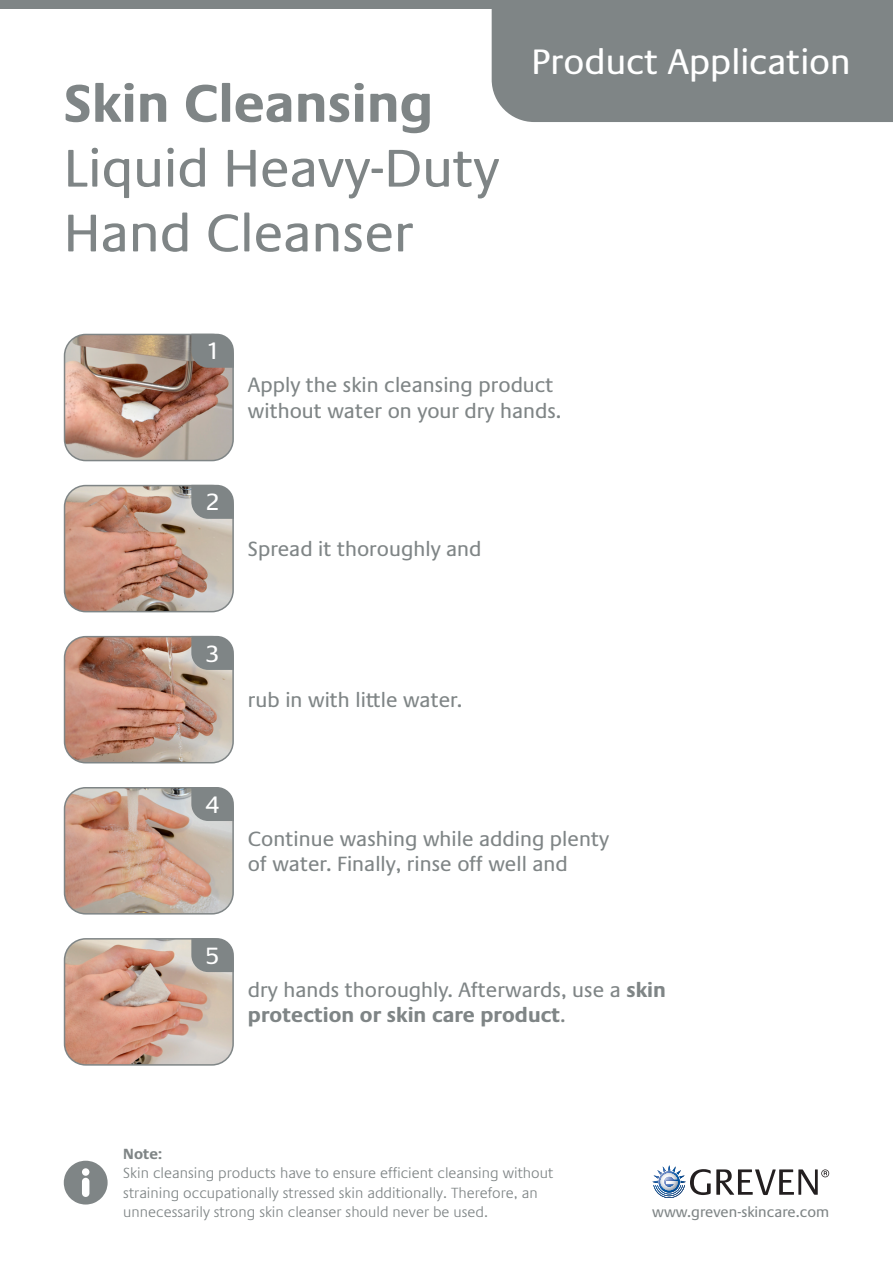
<style>
.page{position:relative;width:893px;height:1263px;background:#fff}
.page>*{position:absolute;margin:0;border:0;box-sizing:border-box;transform-origin:0 0}
.t1{font:54px/64.8px "Praxis LT Pro";color:#7f8586}
.t2{font:700 54px "Praxis LT Pro";color:#7f8586}
.t3{font:36px "Praxis LT Pro";color:#fff}
.t4{font:24px "Praxis LT Pro";color:#fff}
.t5{font:21px/25.2px "Praxis LT Pro";color:#7f8586}
.t6{font:300 15px/19.5px "Praxis LT Pro";color:#7f8586}
.t7{font:15px "Praxis LT Pro";color:#7f8586}
.t8{font:700 15px "Praxis LT Pro";color:#7f8586}
.s1{font-weight:700}
</style>
<div class="page">
<img style="left:65px;top:334px;width:166px;height:127px">
<div style="left:64px;top:334px;width:170px;height:127px;border:2px solid #7f8586;border-radius:21px"></div>
<svg style="left:191px;top:334px;width:43px;height:34px"></svg>
<img style="left:65px;top:486px;width:166px;height:126px">
<div style="left:64px;top:485px;width:170px;height:127px;border:2px solid #7f8586;border-radius:21px"></div>
<svg style="left:191px;top:485px;width:43px;height:34px"></svg>
<img style="left:65px;top:639px;width:166px;height:124px">
<div style="left:64px;top:636px;width:170px;height:127px;border:2px solid #7f8586;border-radius:21px"></div>
<svg style="left:191px;top:636px;width:43px;height:34px"></svg>
<img style="left:65px;top:790px;width:166px;height:124px">
<div style="left:64px;top:787px;width:170px;height:127px;border:2px solid #7f8586;border-radius:21px"></div>
<svg style="left:191px;top:787px;width:43px;height:34px"></svg>
<img style="left:67px;top:941px;width:164px;height:122px">
<div style="left:64px;top:938px;width:170px;height:128px;border:2px solid #7f8586;border-radius:21px"></div>
<svg style="left:191px;top:938px;width:43px;height:34px"></svg>
<div style="left:492px;top:9px;width:401px;height:113px;background:#7f8586"></div>
<div style="left:0;top:0;width:893px;height:9px;background:#7f8586"></div>
<svg style="left:64px;top:1161px;width:44px;height:43px"></svg>
<svg style="left:652px;top:1165px;width:177px;height:33px"></svg>
<h1 class="t2" style="left:64px;top:71px;width:371px">Skin Cleansing</h1>
<h1 class="t1" style="left:64px;top:136px;width:437px">Liquid Heavy-Duty<br>Hand Cleanser</h1>
<h2 class="t3" style="left:532px;top:41px;width:321px">Product Application</h2>
<p class="t4" style="left:205px;top:337px;width:16px">1</p>
<p class="t4" style="left:205px;top:488px;width:16px">2</p>
<p class="t5" style="left:248px;top:373px;width:315px">Apply the skin cleansing product without water on your dry hands.</p>
<p class="t5" style="left:248px;top:537px;width:235px">Spread it thoroughly and</p>
<p class="t4" style="left:205px;top:639px;width:16px">3</p>
<p class="t5" style="left:248px;top:688px;width:216px">rub in with little water.</p>
<p class="t4" style="left:205px;top:790px;width:16px">4</p>
<p class="t4" style="left:205px;top:942px;width:16px">5</p>
<p class="t5" style="left:248px;top:826px;width:362px">Continue washing while adding plenty of water. Finally, rinse off well and</p>
<p class="t5" style="left:248px;top:977px;width:419px">dry hands thoroughly. Afterwards, use a <span class="s1">skin protection or skin care product</span>.</p>
<p class="t8" style="left:123px;top:1145px;width:40px">Note:</p>
<p class="t6" style="left:123px;top:1163px;width:432px">Skin cleansing products have to ensure efficient cleansing without straining occupationally stressed skin additionally. Therefore, an unnecessarily strong skin cleanser should never be used.</p>
<p class="t7" style="left:652px;top:1203px;width:178px">www.greven-skincare.com</p>
</div>
